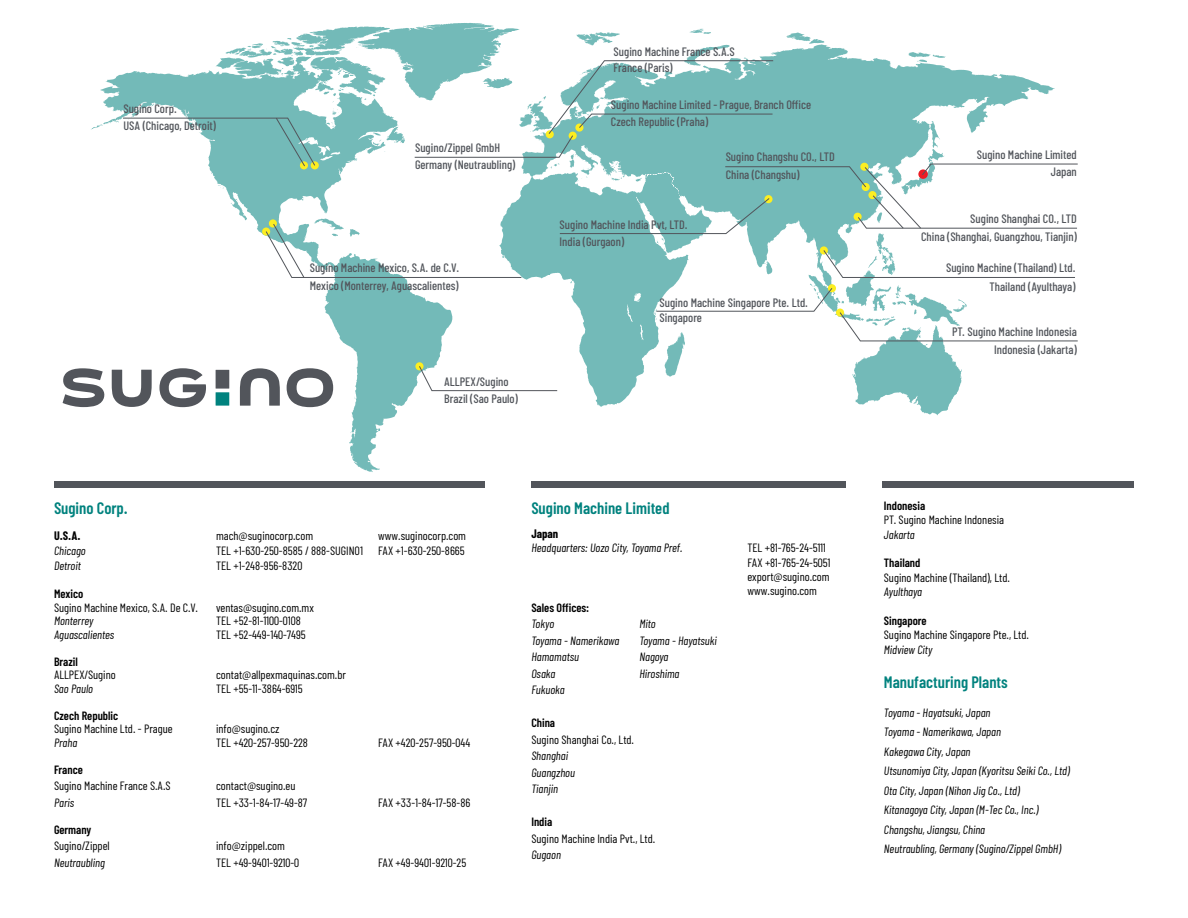
<style>
.page{position:relative;width:1188px;height:918px;background:#fff}
.page>*{position:absolute;margin:0;border:0;box-sizing:border-box;transform-origin:0 0}
.t1{font:600 16.5px "Barlow Condensed";color:#00827e}
.t2{font:500 12.15px/17.5px "Barlow Condensed";color:#52555b}
.t3{font:12px/14.4px "Barlow Condensed";color:#000}
.t4{font:italic 12px/19.5px "Barlow Condensed";color:#000}
.t5{font:600 12px "Barlow Condensed";color:#000}
.t6{font:700 12px "Barlow Condensed";color:#000}
</style>
<div class="page">
<svg style="left:91px;top:23px;width:876px;height:449px"></svg>
<div style="left:836px;top:309px;width:8px;height:8px;background:#fcee21;border-radius:50%"></div>
<div style="left:828px;top:284px;width:8px;height:8px;background:#fcee21;border-radius:50%"></div>
<svg style="left:655px;top:287px;width:178px;height:25px"></svg>
<svg style="left:839px;top:311px;width:239px;height:31px"></svg>
<svg style="left:122px;top:60px;width:956px;height:219px"></svg>
<div style="left:415px;top:362px;width:9px;height:8px;background:#fcee21;border-radius:50%"></div>
<svg style="left:418px;top:365px;width:140px;height:27px"></svg>
<svg style="left:63px;top:368px;width:42px;height:39px"></svg>
<svg style="left:287px;top:368px;width:46px;height:39px"></svg>
<svg style="left:112px;top:370px;width:40px;height:37px"></svg>
<svg style="left:240px;top:368px;width:40px;height:38px"></svg>
<svg style="left:159px;top:368px;width:47px;height:39px"></svg>
<div style="left:216px;top:370px;width:13px;height:19px;background:#52555b"></div>
<div style="left:216px;top:392px;width:13px;height:14px;background:#00827e"></div>
<div style="left:54px;top:481px;width:431px;height:7px;background:#52555b"></div>
<div style="left:531px;top:481px;width:315px;height:7px;background:#52555b"></div>
<div style="left:882px;top:481px;width:252px;height:7px;background:#52555b"></div>
<p class="t2" style="left:123px;top:99px;width:94px">Sugino Corp.<br>USA (Chicago, Detroit)</p>
<p class="t2" style="left:415px;top:138px;width:102px">Sugino/Zippel GmbH<br>Germany (Neutraubling)</p>
<p class="t2" style="left:310px;top:259px;width:151px">Sugino Machine Mexico, S.A. de C.V.<br>Mexico (Monterrey, Aguascalientes)</p>
<p class="t2" style="left:444px;top:372px;width:75px">ALLPEX/Sugino<br>Brazil (Sao Paulo)</p>
<p class="t2" style="left:614px;top:43px;width:123px;line-height:16.2px">Sugino Machine France S.A.S<br>France (Paris)</p>
<p class="t2" style="left:611px;top:95px;width:202px">Sugino Machine Limited - Prague, Branch Office<br>Czech Republic (Praha)</p>
<p class="t2" style="left:560px;top:215px;width:129px">Sugino Machine India Pvt, LTD.<br>India (Gurgaon)</p>
<p class="t2" style="left:726px;top:148px;width:111px">Sugino Changshu CO., LTD<br>China (Changshu)</p>
<p class="t2" style="left:660px;top:295px;width:150px;line-height:14.9px">Sugino Machine Singapore Pte. Ltd.<br>Singapore</p>
<h1 class="t1" style="left:54px;top:498px;width:75px">Sugino Corp.</h1>
<p class="t6" style="left:54px;top:528px;width:28px">U.S.A.</p>
<p class="t3" style="left:216px;top:528px;width:99px">mach@suginocorp.com</p>
<p class="t3" style="left:378px;top:528px;width:90px">www.suginocorp.com</p>
<p class="t4" style="left:54px;top:540px;width:33px">Chicago</p>
<p class="t3" style="left:216px;top:543px;width:250px">TEL +1-630-250-8585 / 888-SUGINO1 FAX +1-630-250-8665</p>
<p class="t4" style="left:54px;top:555px;width:28px">Detroit</p>
<p class="t3" style="left:216px;top:558px;width:88px">TEL +1-248-956-8320</p>
<p class="t5" style="left:54px;top:587px;width:31px">Mexico</p>
<p class="t3" style="left:54px;top:600px;width:145px">Sugino Machine Mexico, S.A. De C.V.</p>
<p class="t3" style="left:216px;top:600px;width:99px">ventas@sugino.com.mx</p>
<p class="t4" style="left:54px;top:611px;width:41px">Monterrey</p>
<p class="t3" style="left:216px;top:614px;width:86px">TEL +52-81-1100-0108</p>
<p class="t4" style="left:54px;top:624px;width:62px">Aguascalientes</p>
<p class="t3" style="left:216px;top:627px;width:91px">TEL +52-449-140-7495</p>
<p class="t5" style="left:54px;top:654px;width:25px">Brazil</p>
<p class="t3" style="left:54px;top:668px;width:63px">ALLPEX/Sugino</p>
<p class="t3" style="left:216px;top:668px;width:132px">contat@allpexmaquinas.com.br</p>
<p class="t4" style="left:54px;top:678px;width:40px">Sao Paulo</p>
<p class="t3" style="left:216px;top:681px;width:88px">TEL +55-11-3864-6915</p>
<p class="t5" style="left:54px;top:708px;width:66px">Czech Republic</p>
<p class="t3" style="left:54px;top:722px;width:120px">Sugino Machine Ltd. - Prague</p>
<p class="t3" style="left:216px;top:722px;width:65px">info@sugino.cz</p>
<p class="t4" style="left:54px;top:732px;width:25px">Praha</p>
<p class="t3" style="left:216px;top:735px;width:94px">TEL +420-257-950-228</p>
<p class="t3" style="left:378px;top:735px;width:94px">FAX +420-257-950-044</p>
<p class="t5" style="left:54px;top:762px;width:30px">France</p>
<p class="t3" style="left:54px;top:779px;width:118px">Sugino Machine France S.A.S</p>
<p class="t3" style="left:216px;top:779px;width:81px">contact@sugino.eu</p>
<p class="t4" style="left:54px;top:792px;width:22px">Paris</p>
<p class="t3" style="left:216px;top:795px;width:93px">TEL +33-1-84-17-49-87</p>
<p class="t3" style="left:378px;top:795px;width:94px">FAX +33-1-84-17-58-86</p>
<p class="t5" style="left:54px;top:822px;width:39px">Germany</p>
<p class="t3" style="left:54px;top:839px;width:57px">Sugino/Zippel</p>
<p class="t3" style="left:216px;top:839px;width:70px">info@zippel.com</p>
<p class="t4" style="left:54px;top:852px;width:52px">Neutraubling</p>
<p class="t3" style="left:216px;top:855px;width:85px">TEL +49-9401-9210-0</p>
<p class="t3" style="left:378px;top:855px;width:90px">FAX +49-9401-9210-25</p>
<h1 class="t1" style="left:531px;top:498px;width:140px">Sugino Machine Limited</h1>
<p class="t6" style="left:531px;top:526px;width:28px">Japan</p>
<p class="t4" style="left:531px;top:538px;width:153px">Headquarters: Uozo City, Toyama Pref.</p>
<p class="t3" style="left:747px;top:540px;width:85px">TEL +81-765-24-5111<br>FAX +81-765-24-5051 export@sugino.com www.sugino.com</p>
<p class="t5" style="left:531px;top:600px;width:59px">Sales Offices:</p>
<p class="t4" style="left:531px;top:614px;width:24px">Tokyo</p>
<p class="t4" style="left:639px;top:614px;width:18px">Mito</p>
<p class="t4" style="left:531px;top:630px;width:90px">Toyama - Namerikawa</p>
<p class="t4" style="left:639px;top:630px;width:79px">Toyama - Hayatsuki</p>
<p class="t4" style="left:531px;top:647px;width:49px">Hamamatsu</p>
<p class="t4" style="left:639px;top:647px;width:31px">Nagoya</p>
<p class="t4" style="left:531px;top:663px;width:26px">Osaka</p>
<p class="t4" style="left:639px;top:663px;width:42px">Hiroshima</p>
<p class="t4" style="left:531px;top:680px;width:35px">Fukuoka</p>
<p class="t5" style="left:531px;top:716px;width:25px">China</p>
<p class="t3" style="left:531px;top:732px;width:104px">Sugino Shanghai Co., Ltd.</p>
<p class="t4" style="left:531px;top:747px;width:45px;line-height:16.5px">Shanghai<br>Guangzhou<br>Tianjin</p>
<p class="t5" style="left:531px;top:815px;width:23px">India</p>
<p class="t3" style="left:531px;top:831px;width:126px">Sugino Machine India Pvt., Ltd.</p>
<p class="t4" style="left:531px;top:845px;width:31px">Gugaon</p>
<p class="t2" style="left:977px;top:145px;width:101px;text-align:right">Sugino Machine Limited<br>Japan</p>
<p class="t2" style="left:921px;top:210px;width:157px;text-align:right">Sugino Shanghai CO., LTD<br>China (Shanghai, Guangzhou, Tianjin)</p>
<p class="t2" style="left:946px;top:258px;width:131px;line-height:18.9px;text-align:right">Sugino Machine (Thailand) Ltd.<br>Thailand (Ayulthaya)</p>
<p class="t2" style="left:952px;top:321px;width:126px;line-height:18.9px;text-align:right">PT. Sugino Machine Indonesia<br>Indonesia (Jakarta)</p>
<p class="t5" style="left:884px;top:498px;width:43px">Indonesia</p>
<p class="t3" style="left:884px;top:512px;width:122px">PT. Sugino Machine Indonesia</p>
<p class="t4" style="left:884px;top:524px;width:32px">Jakarta</p>
<p class="t5" style="left:884px;top:556px;width:38px">Thailand</p>
<p class="t3" style="left:884px;top:570px;width:128px">Sugino Machine (Thailand), Ltd.</p>
<p class="t4" style="left:884px;top:582px;width:40px">Ayulthaya</p>
<p class="t5" style="left:884px;top:613px;width:44px">Singapore</p>
<p class="t3" style="left:884px;top:628px;width:147px">Sugino Machine Singapore Pte., Ltd.</p>
<p class="t4" style="left:884px;top:639px;width:50px">Midview City</p>
<h1 class="t1" style="left:884px;top:672px;width:125px">Manufacturing Plants</h1>
<p class="t4" style="left:884px;top:702px;width:187px">Toyama - Hayatsuki, Japan<br>Toyama - Namerikawa, Japan<br>Kakegawa City, Japan<br>Utsunomiya City, Japan (Kyoritsu Seiki Co., Ltd)<br>Ota City, Japan (Nihon Jig Co., Ltd)<br>Kitanagoya City, Japan (M-Tec Co., Inc.)<br>Changshu, Jiangsu, China<br>Neutraubling, Germany (Sugino/Zippel GmbH)</p>
</div>
